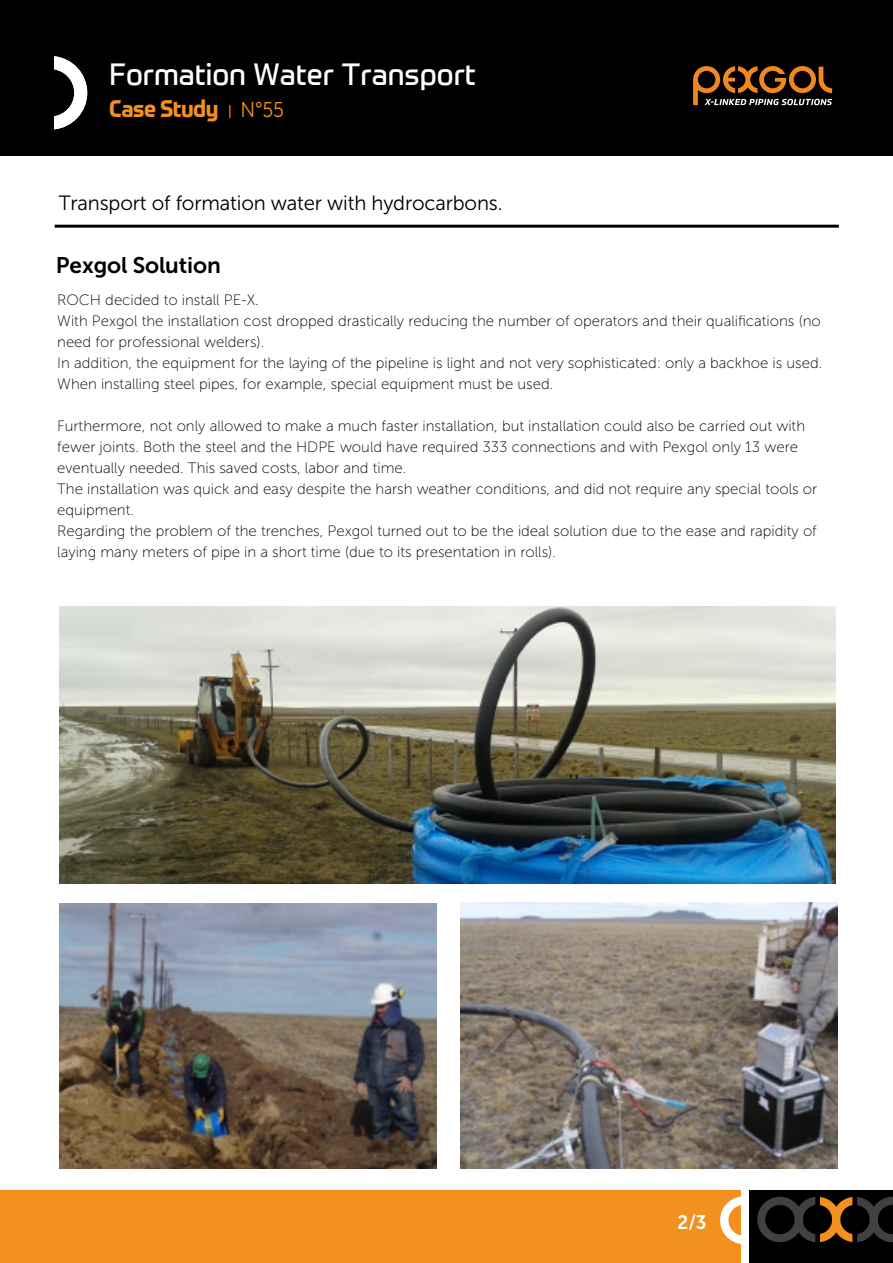
<style>
.page{position:relative;width:893px;height:1263px;background:#fff}
.page>*{position:absolute;margin:0;border:0;box-sizing:border-box;transform-origin:0 0}
.t1{font:30px "Prometo";color:#fff}
.t2{font:700 23.4px "Prometo";letter-spacing:-.02em;color:#f3901e;scale:.92 1}
.t3{font:22.5px "Museo Sans 700";letter-spacing:-.005em;color:#000}
.t4{font:20.55px "Museo Sans 300";letter-spacing:-.01em;color:#000}
.t5{font:19.5px "Museo Sans 700";color:#fff;scale:.96 1}
.t6{font:15px/21px "Museo Sans 100";color:#000}
.s1{font-family:"Museo Sans 300";font-weight:400;font-size:13.8px}
.s2{font-family:"Museo Sans 300";font-weight:400;font-size:21.3px}
</style>
<div class="page">
<div style="left:0;top:1190px;width:740px;height:73px;background:#f3901e"></div>
<svg style="left:720px;top:1196px;width:21px;height:48px"></svg>
<div style="left:750px;top:1190px;width:143px;height:73px;background:#000"></div>
<svg style="left:757px;top:1197px;width:136px;height:45px"></svg>
<div style="left:0;top:0;width:893px;height:156px;background:#000"></div>
<svg style="left:54px;top:56px;width:33px;height:73px"></svg>
<svg style="left:693px;top:66px;width:139px;height:39px"></svg>
<hr style="left:55px;top:225px;width:784px;height:3px;background:#000">
<img style="left:59px;top:904px;width:378px;height:264px">
<img style="left:461px;top:902px;width:376px;height:266px">
<img style="left:60px;top:606px;width:776px;height:277px">
<h1 class="t1" style="left:109px;top:56px;width:368px">Formation Water Transport</h1>
<h2 class="t2" style="left:109px;top:94px;width:192px">Case Study <span class="s1">|</span> <span class="s2">N°55</span></h2>
<h3 class="t4" style="left:59px;top:192px;width:445px">Transport of formation water with hydrocarbons.</h3>
<h3 class="t3" style="left:56px;top:252px;width:166px">Pexgol Solution</h3>
<p class="t6" style="left:57px;top:289px;width:767px">ROCH decided to install PE-X.<br>With Pexgol the installation cost dropped drastically reducing the number of operators and their qualifications (no need for professional welders).<br>In addition, the equipment for the laying of the pipeline is light and not very sophisticated: only a backhoe is used.<br>When installing steel pipes, for example, special equipment must be used.</p>
<p class="t6" style="left:57px;top:415px;width:761px">Furthermore, not only allowed to make a much faster installation, but installation could also be carried out with fewer joints. Both the steel and the HDPE would have required 333 connections and with Pexgol only 13 were eventually needed. This saved costs, labor and time.<br>The installation was quick and easy despite the harsh weather conditions, and did not require any special tools or equipment.<br>Regarding the problem of the trenches, Pexgol turned out to be the ideal solution due to the ease and rapidity of laying many meters of pipe in a short time (due to its presentation in rolls).</p>
<h3 class="t5" style="left:678px;top:1212px;width:32px">2/3</h3>
</div>
